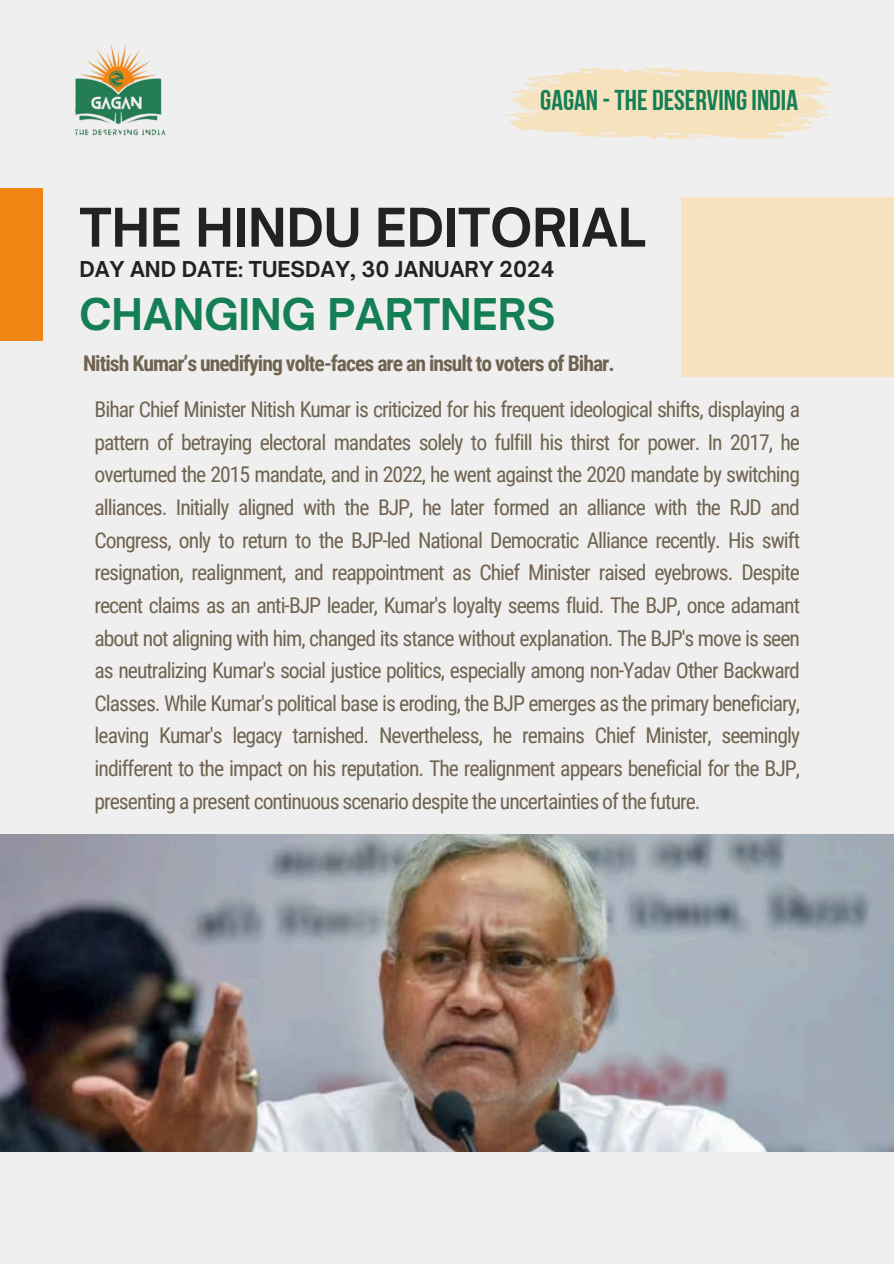
<style>
.page{position:relative;width:894px;height:1264px;background:#fff}
.page>*{position:absolute;margin:0;border:0;box-sizing:border-box;transform-origin:0 0}
.t1{font:700 51px "Open Sauce One";color:#222}
.t2{font:700 41.85px "Open Sauce One";color:#147e55}
.t3{font:28.5px "Bebas Neue Cyrillic";color:#147e55}
.t4{font:21.6px/32.7px "Roboto Condensed";letter-spacing:-.045em;color:#706451;text-align:justify}
.t5{font:700 21.6px "Roboto Condensed";letter-spacing:-.045em;color:#706451}
.t6{font:700 21px "Open Sauce One";color:#222}
</style>
<div class="page">
<div style="left:0;top:0;width:893px;height:1263px;background:#efefef"></div>
<img style="left:75px;top:44px;width:91px;height:92px">
<svg style="left:506px;top:67px;width:325px;height:73px"></svg>
<div style="left:0;top:188px;width:43px;height:152px;background:#f18412"></div>
<div style="left:681px;top:197px;width:212px;height:179px;background:#f6e2bd"></div>
<img style="left:0;top:834px;width:893px;height:317px">
<h5 class="t3" style="left:540px;top:88px;width:259px">GAGAN -THE DESERVINGINDIA</h5>
<h2 class="t1" style="left:79px;top:196px;width:567px">THE HINDU EDITORIAL</h2>
<p class="t6" style="left:79px;top:256px;width:476px">DAY AND DATE: TUESDAY, 30 JANUARY 2024</p>
<h1 class="t2" style="left:79px;top:288px;width:477px">CHANGING PARTNERS</h1>
<p class="t5" style="left:83px;top:350px;width:533px">Nitish Kumar’s unedifying volte-faces are an insult to voters of Bihar.</p>
<p class="t4" style="left:94px;top:393px;width:706px">Bihar Chief Minister Nitish Kumar is criticized for his frequent ideological shifts, displaying a pattern of betraying electoral mandates solely to fulfill his thirst for power. In 2017, he overturned the 2015 mandate, and in 2022, he went against the 2020 mandate by switching alliances. Initially aligned with the BJP, he later formed an alliance with the RJD and Congress, only to return to the BJP-led National Democratic Alliance recently. His swift resignation, realignment, and reappointment as Chief Minister raised eyebrows. Despite recent claims as an anti-BJP leader, Kumar's loyalty seems fluid. The BJP, once adamant about not aligning with him, changed its stance without explanation. The BJP's move is seen as neutralizing Kumar's social justice politics, especially among non-Yadav Other Backward Classes. While Kumar's political base is eroding, the BJP emerges as the primary beneficiary, leaving Kumar's legacy tarnished. Nevertheless, he remains Chief Minister, seemingly indifferent to the impact on his reputation. The realignment appears beneficial for the BJP, presenting a present continuous scenario despite the uncertainties of the future.</p>
</div>
